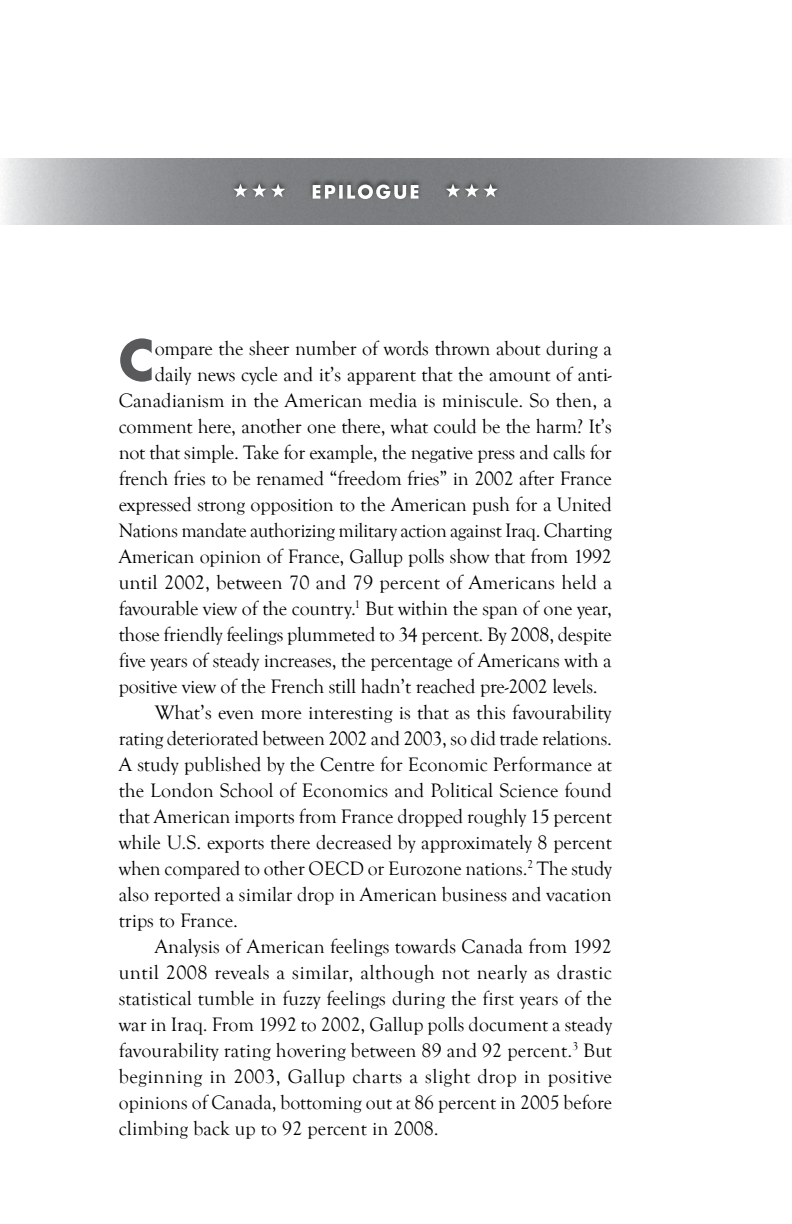
<style>
.page{position:relative;width:792px;height:1224px;background:#fff}
.page>*{position:absolute;margin:0;border:0;box-sizing:border-box;transform-origin:0 0}
.t1{font:700 54.4px "Futura";color:#58595b}
.t2{font:20px "Goudy Old Style T";letter-spacing:-.005em;color:#000}
.t3{font:20px "Goudy Old Style T";letter-spacing:.02em;color:#000}
</style>
<div class="page">
<div style="left:442px;top:177px;width:59px;height:22px;background:#000;opacity:.55"></div>
<svg style="left:446px;top:184px;width:52px;height:13px"></svg>
<div style="left:229px;top:177px;width:60px;height:22px;background:#7e7f82"></div>
<svg style="left:234px;top:184px;width:51px;height:13px"></svg>
<div style="left:307px;top:177px;width:117px;height:25px;background:#000;opacity:.55"></div>
<svg style="left:313px;top:185px;width:105px;height:14px"></svg>
<h1 class="t1" style="left:119px;top:324px;width:37px">C</h1>
<p class="t2" style="left:155px;top:337px;width:459px">ompare the sheer number of words thrown about during a</p>
<p class="t2" style="left:155px;top:363px;width:459px">daily news cycle and it’s apparent that the amount of anti-</p>
<p class="t2" style="left:119px;top:389px;width:495px">Canadianism in the American media is miniscule. So then, a</p>
<p class="t2" style="left:119px;top:415px;width:495px">comment here, another one there, what could be the harm? It’s</p>
<p class="t2" style="left:119px;top:441px;width:495px">not that simple. Take for example, the negative press and calls for</p>
<p class="t2" style="left:119px;top:467px;width:494px">french fries to be renamed “freedom fries” in 2002 after France</p>
<p class="t2" style="left:119px;top:493px;width:495px">expressed strong opposition to the American push for a United</p>
<p class="t2" style="left:119px;top:519px;width:495px">Nations mandate authorizing military action against Iraq. Charting</p>
<p class="t2" style="left:119px;top:545px;width:495px">American opinion of France, Gallup polls show that from 1992</p>
<p class="t2" style="left:119px;top:571px;width:495px">until 2002, between 70 and 79 percent of Americans held a</p>
<p class="t2" style="left:119px;top:597px;width:495px">favourable view of the country.<sup>1</sup> But within the span of one year,</p>
<p class="t2" style="left:119px;top:623px;width:495px">those friendly feelings plummeted to 34 percent. By 2008, despite</p>
<p class="t2" style="left:119px;top:649px;width:494px">five years of steady increases, the percentage of Americans with a</p>
<p class="t2" style="left:119px;top:675px;width:480px">positive view of the French still hadn’t reached pre-2002 levels.</p>
<p class="t2" style="left:155px;top:701px;width:458px">What’s even more interesting is that as this favourability</p>
<p class="t2" style="left:119px;top:727px;width:495px">rating deteriorated between 2002 and 2003, so did trade relations.</p>
<p class="t2" style="left:119px;top:753px;width:495px">A study published by the Centre for Economic Performance at</p>
<p class="t2" style="left:119px;top:779px;width:495px">the London School of Economics and Political Science found</p>
<p class="t2" style="left:119px;top:805px;width:495px">that American imports from France dropped roughly 15 percent</p>
<p class="t2" style="left:119px;top:831px;width:495px">while U.S. exports there decreased by approximately 8 percent</p>
<p class="t2" style="left:119px;top:857px;width:495px">when compared to other OECD or Eurozone nations.<sup>2</sup> The study</p>
<p class="t2" style="left:119px;top:883px;width:495px">also reported a similar drop in American business and vacation</p>
<p class="t2" style="left:119px;top:909px;width:121px">trips to France.</p>
<p class="t2" style="left:155px;top:935px;width:459px">Analysis of American feelings towards Canada from 1992</p>
<p class="t3" style="left:119px;top:961px;width:495px">until 2008 reveals a similar, although not nearly as drastic</p>
<p class="t2" style="left:119px;top:987px;width:495px">statistical tumble in fuzzy feelings during the first years of the</p>
<p class="t2" style="left:119px;top:1013px;width:495px">war in Iraq. From 1992 to 2002, Gallup polls document a steady</p>
<p class="t2" style="left:119px;top:1039px;width:495px">favourability rating hovering between 89 and 92 percent.<sup>3</sup> But</p>
<p class="t3" style="left:119px;top:1065px;width:495px">beginning in 2003, Gallup charts a slight drop in positive</p>
<p class="t2" style="left:119px;top:1091px;width:495px">opinions of Canada, bottoming out at 86 percent in 2005 before</p>
<p class="t2" style="left:119px;top:1117px;width:322px">climbing back up to 92 percent in 2008.</p>
</div>
